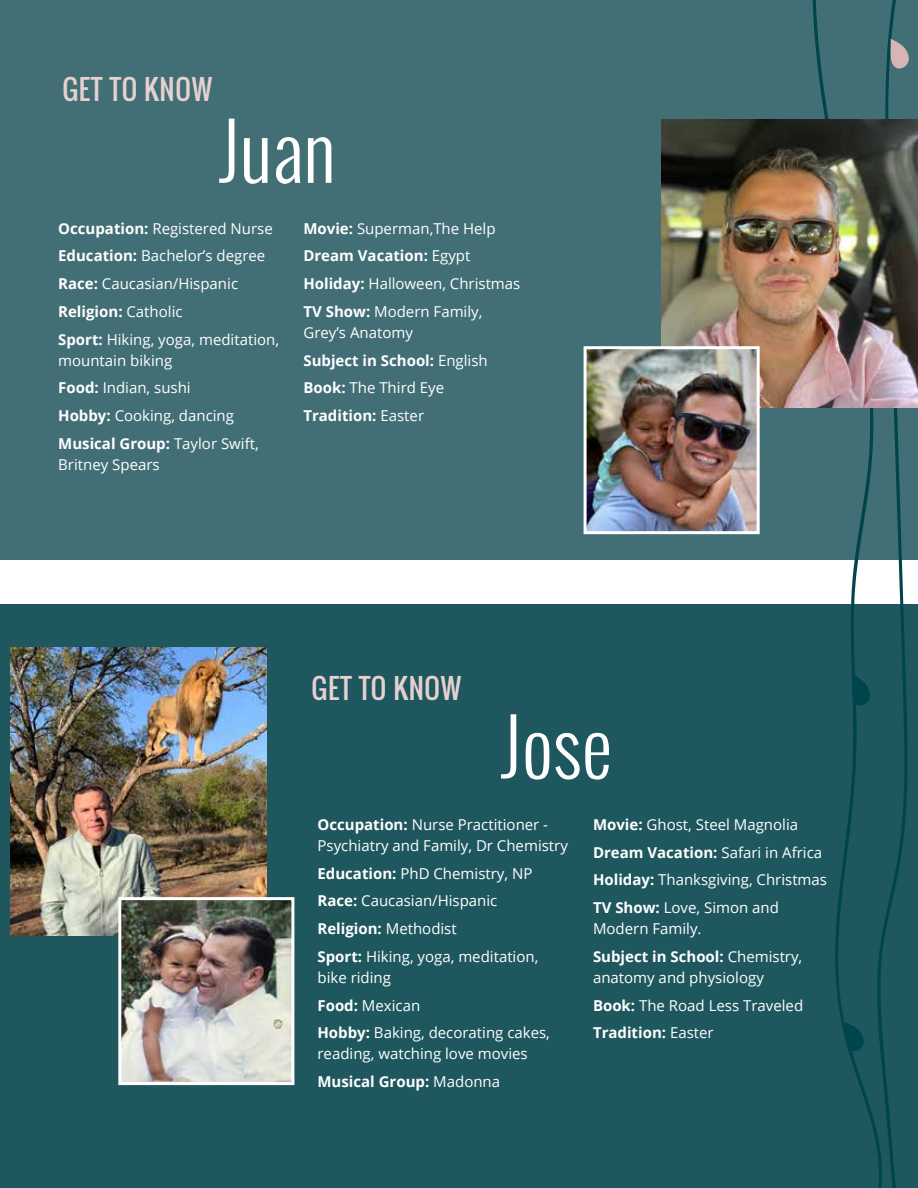
<style>
.page{position:relative;width:918px;height:1188px;background:#fff}
.page>*{position:absolute;margin:0;border:0;box-sizing:border-box;transform-origin:0 0}
.t1{font:300 76.5px "Oswald";color:#fff}
.t2{font:27px "Oswald";letter-spacing:.025em;color:#e5d1d0}
.t3{font:15px/27.8px "Open Sans";color:#fff}
.s1{font-weight:700}
</style>
<div class="page">
<div style="left:0;top:0;width:918px;height:560px;background:#426e76"></div>
<div style="left:0;top:605px;width:918px;height:583px;background:#1f575f"></div>
<svg style="left:809px;top:0;width:36px;height:1037px"></svg>
<svg style="left:845px;top:0;width:65px;height:1188px"></svg>
<img style="left:662px;top:119px;width:255px;height:288px">
<img style="left:588px;top:350px;width:168px;height:180px">
<div style="left:584px;top:346px;width:176px;height:188px;border:3px solid #fff"></div>
<hr style="left:917px;top:0;width:1px;height:433px;background:#c7c8ca">
<img style="left:10px;top:648px;width:257px;height:288px">
<img style="left:122px;top:901px;width:168px;height:180px">
<div style="left:118px;top:897px;width:176px;height:188px;border:3px solid #fff"></div>
<h2 class="t2" style="left:62px;top:69px;width:151px">GET TO KNOW</h2>
<h1 class="t1" style="left:219px;top:95px;width:118px">Juan</h1>
<p class="t3" style="left:58px;top:214px;width:222px"><span class="s1">Occupation:</span> Registered Nurse<br><span class="s1">Education:</span> Bachelor’s degree<br><span class="s1">Race:</span> Caucasian/Hispanic<br><span class="s1">Religion:</span> Catholic<br><span class="s1">Sport:</span> Hiking, yoga, meditation,</p>
<p class="t3" style="left:58px;top:346px;width:202px">mountain biking<br><span class="s1">Food:</span> Indian, sushi<br><span class="s1">Hobby:</span> Cooking, dancing<br><span class="s1">Musical Group:</span> Taylor Swift,</p>
<p class="t3" style="left:58px;top:450px;width:103px">Britney Spears</p>
<p class="t3" style="left:303px;top:214px;width:219px"><span class="s1">Movie:</span> Superman,The Help<br><span class="s1">Dream Vacation:</span> Egypt<br><span class="s1">Holiday:</span> Halloween, Christmas<br><span class="s1">TV Show:</span> Modern Family,</p>
<p class="t3" style="left:303px;top:318px;width:186px">Grey’s Anatomy<br><span class="s1">Subject in School:</span> English<br><span class="s1">Book:</span> The Third Eye<br><span class="s1">Tradition:</span> Easter</p>
<h2 class="t2" style="left:312px;top:668px;width:151px">GET TO KNOW</h2>
<h1 class="t1" style="left:501px;top:691px;width:113px">Jose</h1>
<p class="t3" style="left:318px;top:814px;width:252px;line-height:21px"><span class="s1">Occupation:</span> Nurse Practitioner -<br>Psychiatry and Family, Dr Chemistry</p>
<p class="t3" style="left:318px;top:859px;width:222px"><span class="s1">Education:</span> PhD Chemistry, NP<br><span class="s1">Race:</span> Caucasian/Hispanic<br><span class="s1">Religion:</span> Methodist<br><span class="s1">Sport:</span> Hiking, yoga, meditation,</p>
<p class="t3" style="left:318px;top:963px;width:234px">bike riding<br><span class="s1">Food:</span> Mexican<br><span class="s1">Hobby:</span> Baking, decorating cakes,</p>
<p class="t3" style="left:318px;top:1040px;width:212px">reading, watching love movies<br><span class="s1">Musical Group:</span> Madonna</p>
<p class="t3" style="left:593px;top:810px;width:236px"><span class="s1">Movie:</span> Ghost, Steel Magnolia<br><span class="s1">Dream Vacation:</span> Safari in Africa<br><span class="s1">Holiday:</span> Thanksgiving, Christmas<br><span class="s1">TV Show:</span> Love, Simon and</p>
<p class="t3" style="left:593px;top:914px;width:211px">Modern Family.<br><span class="s1">Subject in School:</span> Chemistry,</p>
<p class="t3" style="left:593px;top:963px;width:212px">anatomy and physiology<br><span class="s1">Book:</span> The Road Less Traveled<br><span class="s1">Tradition:</span> Easter</p>
</div>
